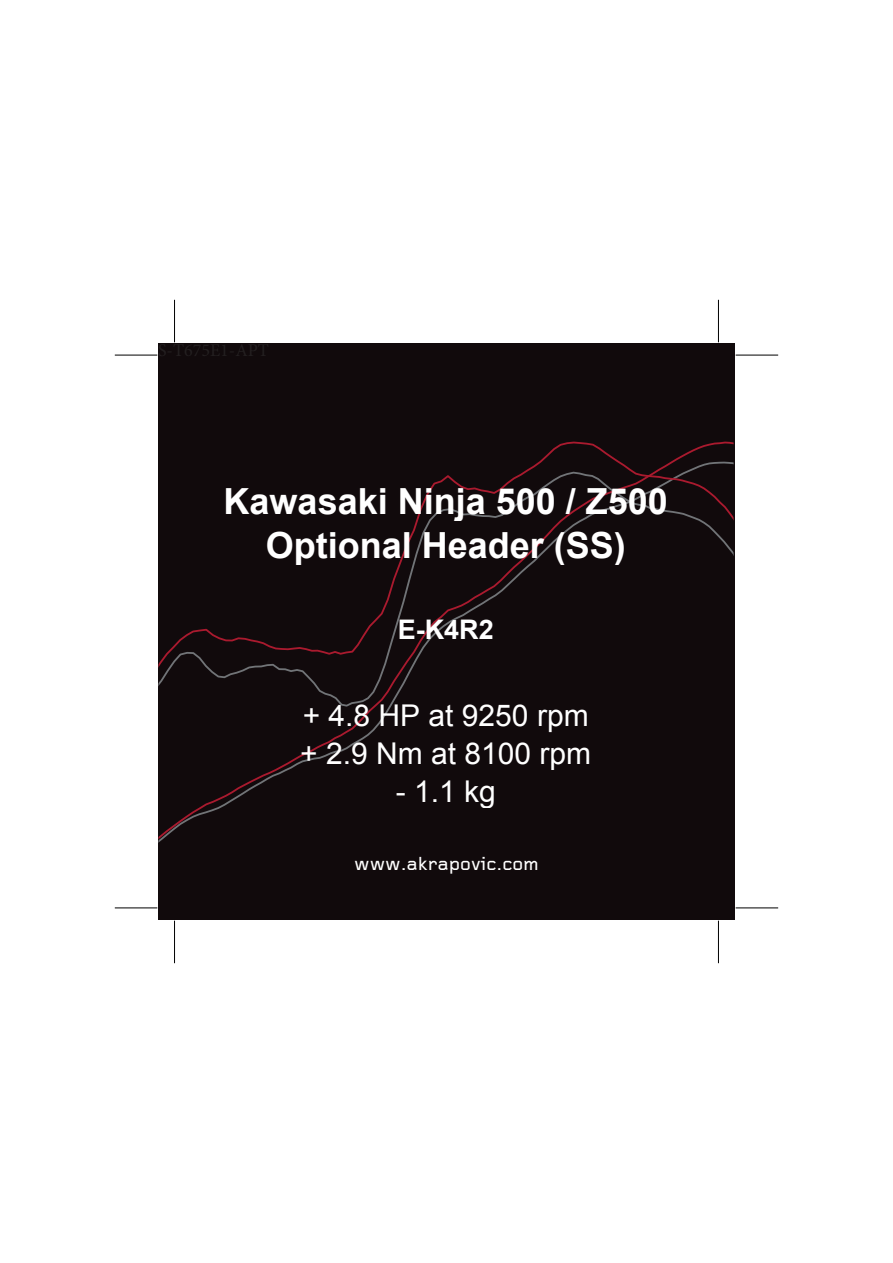
<style>
.page{position:relative;width:893px;height:1263px;background:#fff}
.page>*{position:absolute;margin:0;border:0;box-sizing:border-box;transform-origin:0 0}
.t1{font:700 36px/43.3px "Arial";color:#fff;text-align:center}
.t2{font:30px/37.8px "Arial";color:#fff}
.t3{font:700 27px "Arial";color:#fff}
.t4{font:500 19.5px "Foundry Gridnik";color:#fff}
</style>
<div class="page">
<div style="left:158px;top:343px;width:577px;height:577px;background:#110a0c"></div>
<svg style="left:158px;top:441px;width:576px;height:402px"></svg>
<hr style="left:115px;top:355px;width:42px;height:1px;background:#000">
<hr style="left:174px;top:300px;width:1px;height:42px;background:#000">
<hr style="left:115px;top:908px;width:42px;height:1px;background:#000">
<hr style="left:174px;top:921px;width:1px;height:42px;background:#000">
<hr style="left:736px;top:355px;width:42px;height:1px;background:#000">
<hr style="left:718px;top:300px;width:1px;height:42px;background:#000">
<hr style="left:736px;top:908px;width:42px;height:1px;background:#000">
<hr style="left:718px;top:921px;width:1px;height:42px;background:#000">
<p class="t1" style="left:224px;top:481px;width:446px">Kawasaki Ninja 500 / Z500<br>Optional Header (SS)</p>
<p class="t3" style="left:398px;top:611px;width:98px">E-K4R2</p>
<p class="t2" style="left:300px;top:697px;width:292px">+ 4.8 HP at 9250 rpm + 2.9 Nm at 8100 rpm</p>
<p class="t2" style="left:396px;top:772px;width:102px">- 1.1 kg</p>
<p class="t4" style="left:354px;top:853px;width:186px">www.akrapovic.com</p>
</div>
